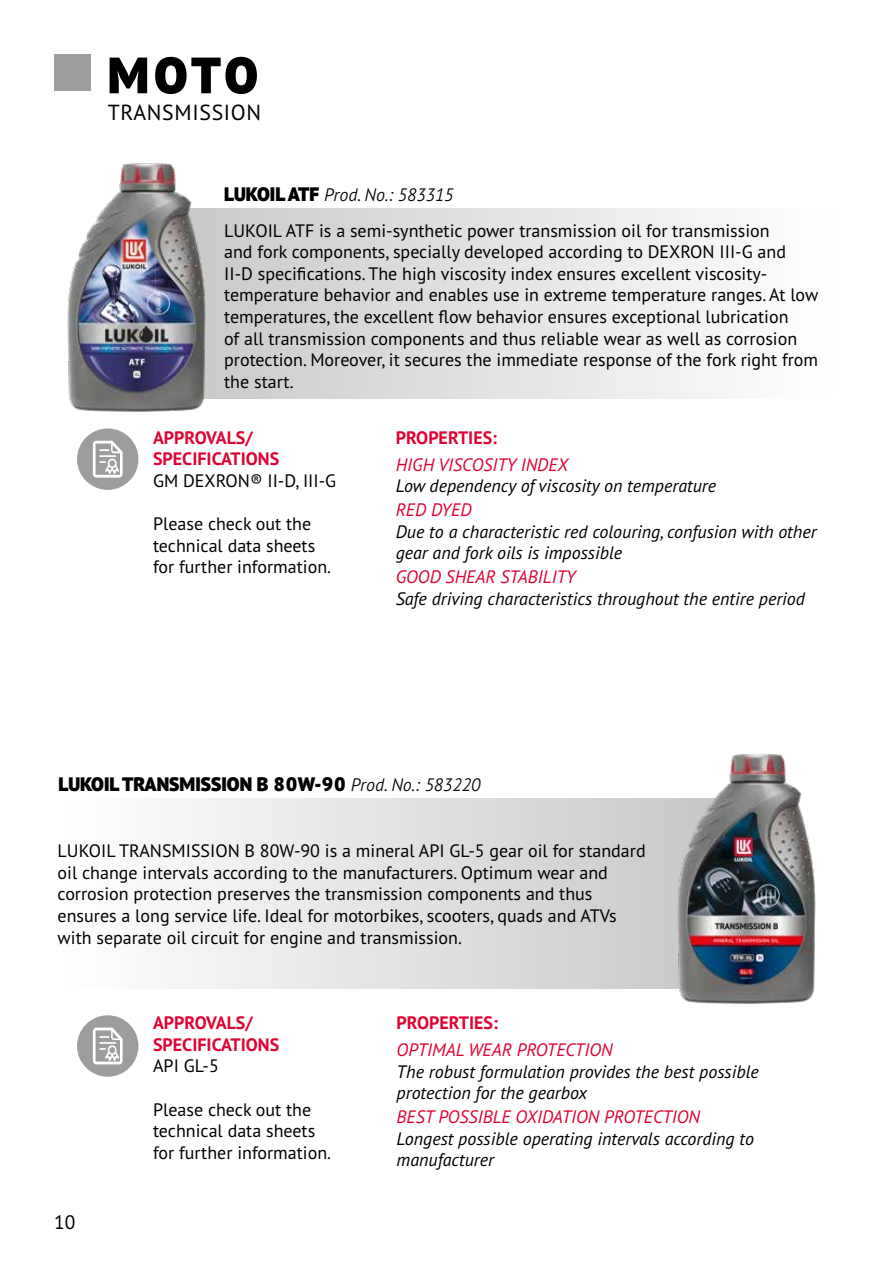
<style>
.page{position:relative;width:893px;height:1263px;background:#fff}
.page>*{position:absolute;margin:0;border:0;box-sizing:border-box;transform-origin:0 0}
.t1{font:900 51px "PT Sans Pro";color:#000}
.t2{font:21.75px "PT Sans Pro";letter-spacing:.03em;color:#000}
.t3{font:900 19.5px "PT Sans Pro";color:#000}
.t4{font:19.5px "PT Sans Pro";color:#000}
.t5{font:18px/21.6px "PT Sans Pro";color:#000}
.t6{font:italic 18px/21.6px "PT Sans Pro";color:#000}
.t7{font:italic 18px "PT Sans Pro";color:#dd0432}
.t8{font:700 18px/21.6px "PT Sans Pro";color:#dd0432}
.s1{font-weight:900;font-size:19.5px}
.s2{font-weight:300;font-style:italic}
.s3{font-weight:300;font-style:italic;font-size:18px}
</style>
<div class="page">
<div style="left:54px;top:54px;width:37px;height:37px;background:#9d9d9c"></div>
<div style="left:156px;top:209px;width:683px;height:189px;background:linear-gradient(to right,#c7c7c7,#fff)"></div>
<img style="left:67px;top:163px;width:142px;height:249px">
<div style="left:54px;top:799px;width:663px;height:189px;background:linear-gradient(to right,#fff,#c8c7c7)"></div>
<img style="left:674px;top:754px;width:142px;height:250px">
<div style="left:77px;top:428px;width:61px;height:62px;background:#9d9d9c;border-radius:50%"></div>
<svg style="left:93px;top:441px;width:30px;height:37px"></svg>
<div style="left:77px;top:1015px;width:61px;height:62px;background:#9d9d9c;border-radius:50%"></div>
<svg style="left:93px;top:1027px;width:30px;height:37px"></svg>
<h1 class="t1" style="left:108px;top:41px;width:152px">MOTO</h1>
<p class="t2" style="left:108px;top:98px;width:155px">TRANSMISSION</p>
<p class="t5" style="left:224px;top:177px;width:547px;line-height:35.2px"><span class="s1">LUKOIL ATF</span> <span class="s2">Prod. No.: 583315<br></span>LUKOIL ATF is a semi-synthetic power transmission oil for transmission</p>
<p class="t5" style="left:224px;top:241px;width:596px">and fork components, specially developed according to DEXRON III-G and II-D specifications. The high viscosity index ensures excellent viscosity&shy;temperature behavior and enables use in extreme temperature ranges. At low temperatures, the excellent flow behavior ensures exceptional lubrication<br>of all transmission components and thus reliable wear as well as corrosion protection. Moreover, it secures the immediate response of the fork right from the start.</p>
<p class="t8" style="left:153px;top:426px;width:128px">APPROVALS/<br>SPECIFICATIONS</p>
<p class="t5" style="left:153px;top:469px;width:185px">GM DEXRON® II-D, III-G</p>
<p class="t5" style="left:153px;top:513px;width:180px">Please check out the technical data sheets for further information.</p>
<p class="t8" style="left:396px;top:426px;width:103px">PROPERTIES:</p>
<p class="t7" style="left:396px;top:452px;width:174px">HIGH VISCOSITY INDEX</p>
<p class="t6" style="left:396px;top:474px;width:322px">Low dependency of viscosity on temperature</p>
<p class="t7" style="left:396px;top:498px;width:77px">RED DYED</p>
<p class="t6" style="left:396px;top:520px;width:422px">Due to a characteristic red colouring, confusion with other gear and fork oils is impossible</p>
<p class="t7" style="left:396px;top:565px;width:181px">GOOD SHEAR STABILITY</p>
<p class="t6" style="left:396px;top:587px;width:411px">Safe driving characteristics throughout the entire period</p>
<p class="t3" style="left:58px;top:771px;width:423px">LUKOIL TRANSMISSION B 80W-90 <span class="s3">Prod. No.: 583220</span></p>
<p class="t5" style="left:58px;top:839px;width:590px">LUKOIL TRANSMISSION B 80W-90 is a mineral API GL-5 gear oil for standard oil change intervals according to the manufacturers. Optimum wear and corrosion protection preserves the transmission components and thus ensures a long service life. Ideal for motorbikes, scooters, quads and ATVs with separate oil circuit for engine and transmission.</p>
<p class="t4" style="left:54px;top:1209px;width:23px">10</p>
<p class="t8" style="left:153px;top:1012px;width:128px">APPROVALS/<br>SPECIFICATIONS</p>
<p class="t5" style="left:153px;top:1055px;width:67px">API GL-5</p>
<p class="t5" style="left:153px;top:1098px;width:180px">Please check out the technical data sheets for further information.</p>
<p class="t8" style="left:397px;top:1012px;width:103px">PROPERTIES:</p>
<p class="t7" style="left:397px;top:1038px;width:217px">OPTIMAL WEAR PROTECTION</p>
<p class="t6" style="left:397px;top:1060px;width:364px">The robust formulation provides the best possible protection for the gearbox</p>
<p class="t7" style="left:397px;top:1105px;width:305px">BEST POSSIBLE OXIDATION PROTECTION</p>
<p class="t6" style="left:397px;top:1127px;width:359px">Longest possible operating intervals according to manufacturer</p>
</div>
